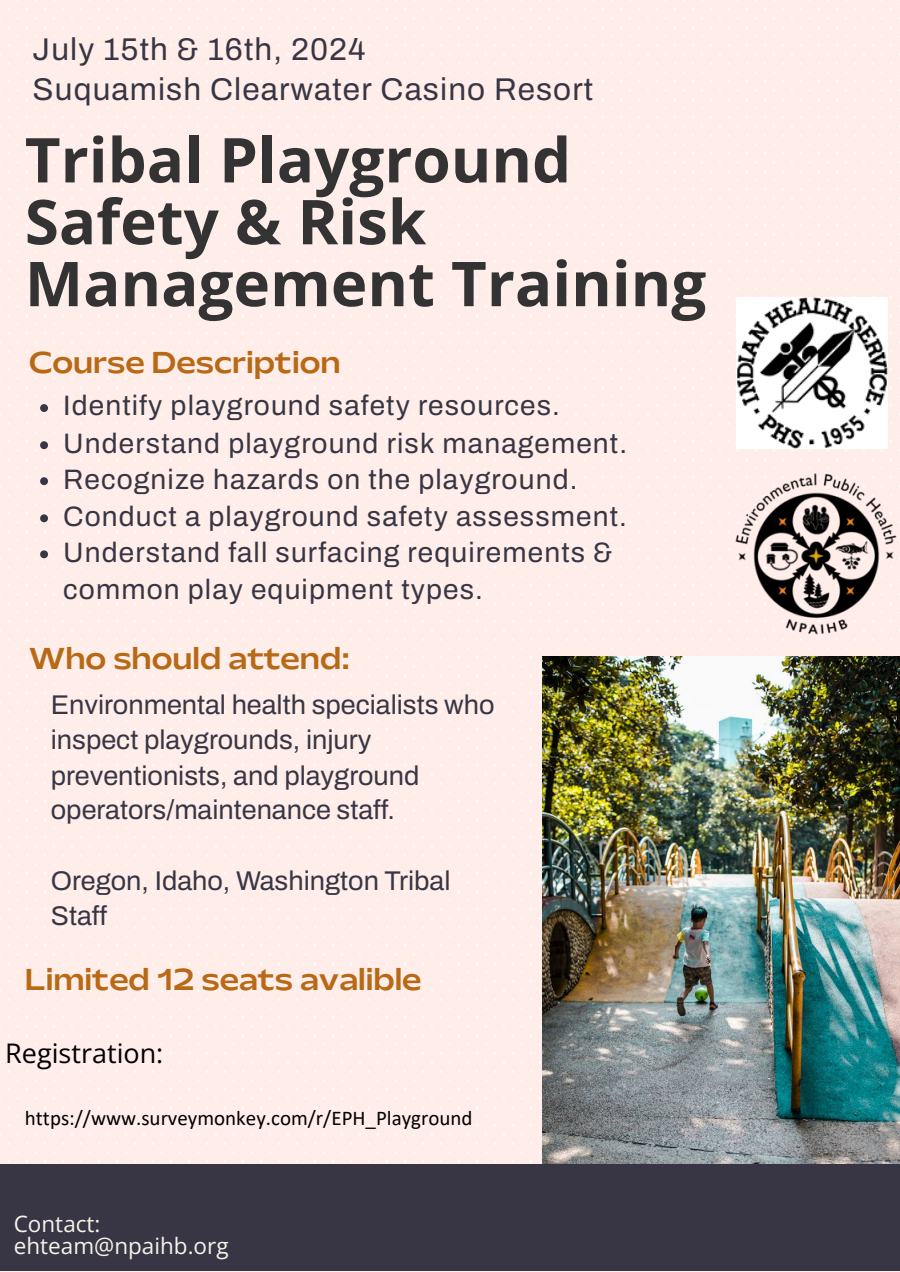
<style>
.page{position:relative;width:900px;height:1272px;background:#ffede9}
.page>*{position:absolute;margin:0;border:0;box-sizing:border-box;transform-origin:0 0}
.t1{font:700 61.8px/61.8px "Open Sans";color:#333}
.t2{font:31.5px/40.5px "Archivo";letter-spacing:.035em;color:#383644}
.t3{font:28.2px/36.6px "Archivo";letter-spacing:.04em;color:#383644}
.t4{font:28.2px "Mattone 150";color:#b86916}
.t5{font:27.15px/35.2px "Archivo";color:#383644}
.t6{font:27px "Open Sans";color:#000}
.t7{font:22.5px/22.5px "Open Sans";color:#f7f2e9}
.t8{font:21px "Calibri";color:#000}
</style>
<div class="page">
<img style="left:543px;top:656px;width:357px;height:508px">
<div style="left:0;top:1164px;width:900px;height:107px;background:#383644"></div>
<svg style="left:40px;top:404px;width:8px;height:8px"></svg>
<svg style="left:40px;top:441px;width:8px;height:8px"></svg>
<svg style="left:40px;top:477px;width:8px;height:8px"></svg>
<svg style="left:40px;top:514px;width:8px;height:8px"></svg>
<svg style="left:40px;top:550px;width:8px;height:8px"></svg>
<img style="left:737px;top:297px;width:150px;height:151px">
<img style="left:735px;top:473px;width:165px;height:162px">
<p class="t2" style="left:33px;top:29px;width:562px">July 15th &amp; 16th, 2024<br>Suquamish Clearwater Casino Resort</p>
<h1 class="t1" style="left:25px;top:128px;width:683px">Tribal Playground<br>Safety &amp; Risk<br>Management Training</h1>
<p class="t4" style="left:29px;top:343px;width:313px">Course Description</p>
<p class="t3" style="left:63px;top:387px;width:566px">Identify playground safety resources.<br>Understand playground risk management.<br>Recognize hazards on the playground.<br>Conduct a playground safety assessment.<br>Understand fall surfacing requirements &amp; common play equipment types.</p>
<p class="t4" style="left:29px;top:639px;width:323px">Who should attend:</p>
<p class="t5" style="left:51px;top:687px;width:445px">Environmental health specialists who inspect playgrounds, injury preventionists, and playground operators/maintenance staff.</p>
<p class="t5" style="left:51px;top:863px;width:401px;line-height:34.8px">Oregon, Idaho, Washington Tribal<br>Staff</p>
<p class="t4" style="left:25px;top:960px;width:398px">Limited 12 seats avalible</p>
<p class="t6" style="left:5px;top:1034px;width:160px">Registration:</p>
<p class="t8" style="left:25px;top:1103px;width:449px">https://www.surveymonkey.com/r/EPH_Playground</p>
<p class="t7" style="left:14px;top:1212px;width:216px">Contact: ehteam@npaihb.org</p>
</div>
